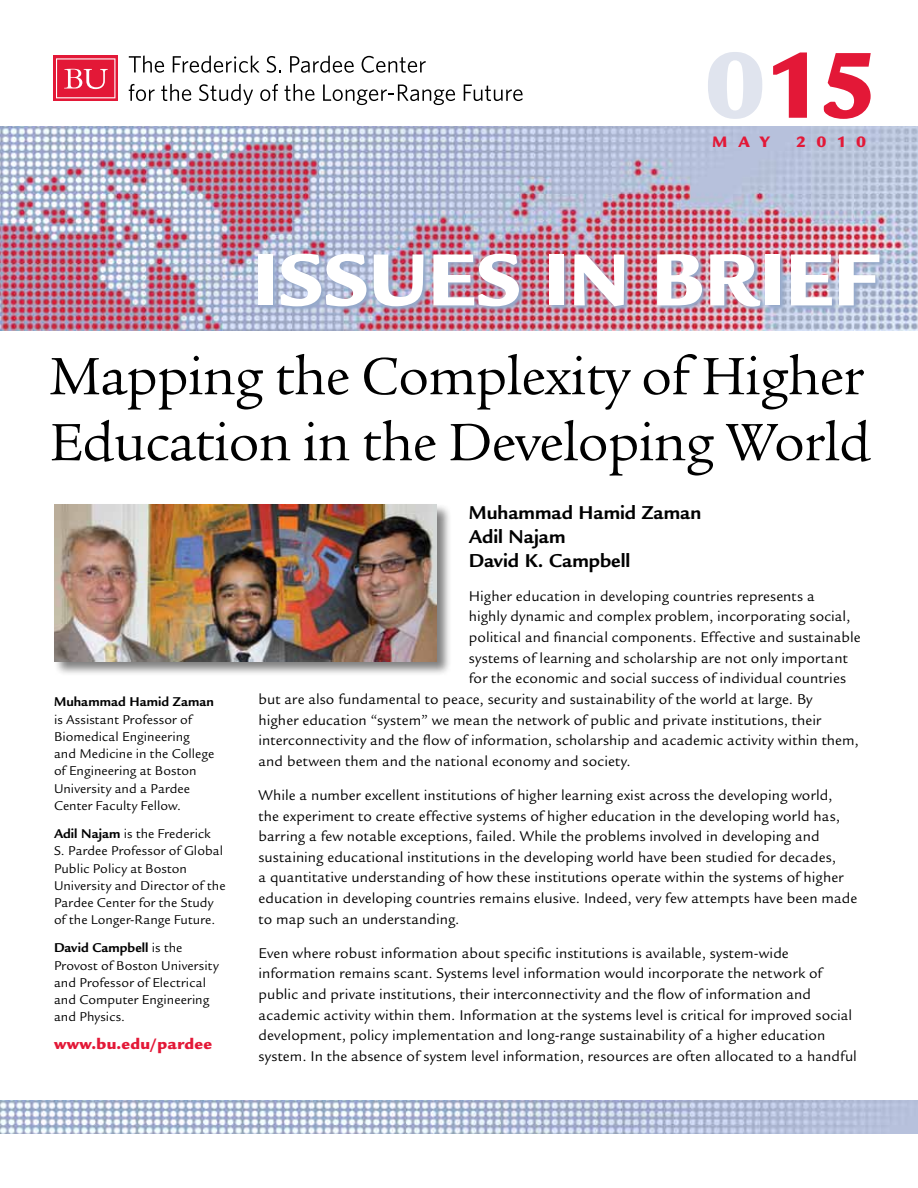
<style>
.page{position:relative;width:918px;height:1188px;background:#fff}
.page>*{position:absolute;margin:0;border:0;box-sizing:border-box;transform-origin:0 0}
.t1{font:900 102px "Legacy Sans";color:#e31837}
.t2{font:900 80.25px "Legacy Sans";color:#fff}
.t3{font:57px/66px "Legacy Serif";letter-spacing:-.015em;color:#000}
.t4{font:700 20.25px/24px "Legacy Sans";letter-spacing:-.005em;color:#000}
.t5{font:900 16.5px "Legacy Sans";letter-spacing:.015em;color:#e31837}
.t6{font:15.3px/20.5px "Legacy Sans";letter-spacing:.005em;color:#000}
.t7{font:13.8px/17.2px "Legacy Sans";letter-spacing:.005em;color:#000}
.t8{font:700 13.8px "Legacy Sans";letter-spacing:.005em;color:#000}
.s1{color:#e0e4ee}
.s2{font-weight:700}
</style>
<div class="page">
<div style="left:53px;top:503px;width:399px;height:174px;background:#000;opacity:.5"></div>
<img style="left:54px;top:504px;width:382px;height:157px">
<img style="left:0;top:127px;width:918px;height:203px">
<img style="left:258px;top:253px;width:628px;height:60px">
<svg style="left:53px;top:56px;width:65px;height:45px"></svg>
<svg style="left:56px;top:58px;width:59px;height:40px;background:#e7415a"></svg>
<svg style="left:129px;top:56px;width:35px;height:17px"></svg>
<svg style="left:173px;top:56px;width:87px;height:17px"></svg>
<svg style="left:267px;top:56px;width:14px;height:17px"></svg>
<svg style="left:290px;top:56px;width:64px;height:17px"></svg>
<svg style="left:362px;top:56px;width:64px;height:17px"></svg>
<svg style="left:129px;top:84px;width:26px;height:17px"></svg>
<svg style="left:161px;top:84px;width:30px;height:17px"></svg>
<svg style="left:199px;top:84px;width:54px;height:21px"></svg>
<svg style="left:260px;top:84px;width:18px;height:17px"></svg>
<svg style="left:285px;top:84px;width:29px;height:17px"></svg>
<svg style="left:323px;top:85px;width:132px;height:20px"></svg>
<svg style="left:464px;top:85px;width:59px;height:16px"></svg>
<img style="left:0;top:1101px;width:918px;height:33px">
<h1 class="t1" style="left:706px;top:25px;width:172px"><span class="s1">0</span>15</h1>
<p class="t5" style="left:712px;top:132px;width:59px">may</p>
<p class="t5" style="left:796px;top:132px;width:71px">2010</p>
<h2 class="t2" style="left:253px;top:232px;width:628px">Issues in Brief</h2>
<h3 class="t3" style="left:50px;top:344px;width:823px">Mapping the Complexity of Higher<br>Education in the Developing World</h3>
<p class="t8" style="left:54px;top:694px;width:162px">Muhammad Hamid Zaman</p>
<p class="t7" style="left:54px;top:711px;width:162px">is Assistant Professor of<br>Biomedical Engineering and Medicine in the College of Engineering at Boston<br>University and a Pardee<br>Center Faculty Fellow.</p>
<p class="t7" style="left:54px;top:825px;width:173px"><span class="s2">Adil Najam</span> is the Frederick<br>S. Pardee Professor of Global<br>Public Policy at Boston<br>University and Director of the<br>Pardee Center for the Study of the Longer-Range Future.</p>
<p class="t7" style="left:54px;top:939px;width:166px"><span class="s2">David Campbell</span> is the<br>Provost of Boston University and Professor of Electrical and Computer Engineering and Physics.</p>
<p class="t5" style="left:54px;top:1034px;width:160px">www.bu.edu/pardee</p>
<h3 class="t4" style="left:469px;top:500px;width:234px">Muhammad Hamid Zaman<br>Adil Najam<br>David K. Campbell</h3>
<p class="t6" style="left:469px;top:586px;width:347px">Higher education in developing countries represents a</p>
<p class="t6" style="left:469px;top:607px;width:383px">highly dynamic and complex problem, incorporating social,</p>
<p class="t6" style="left:469px;top:627px;width:393px">political and financial components. Effective and sustainable</p>
<p class="t6" style="left:469px;top:648px;width:380px">systems of learning and scholarship are not only important</p>
<p class="t6" style="left:469px;top:668px;width:379px">for the economic and social success of individual countries</p>
<p class="t6" style="left:259px;top:689px;width:555px">but are also fundamental to peace, security and sustainability of the world at large. By</p>
<p class="t6" style="left:259px;top:710px;width:564px">higher education “system” we mean the network of public and private institutions, their</p>
<p class="t6" style="left:259px;top:730px;width:602px">interconnectivity and the flow of information, scholarship and academic activity within them,</p>
<p class="t6" style="left:259px;top:751px;width:374px">and between them and the national economy and society.</p>
<p class="t6" style="left:259px;top:785px;width:600px">While a number excellent institutions of higher learning exist across the developing world,<br>the experiment to create effective systems of higher education in the developing world has, barring a few notable exceptions, failed. While the problems involved in developing and sustaining educational institutions in the developing world have been studied for decades,<br>a quantitative understanding of how these institutions operate within the systems of higher education in developing countries remains elusive. Indeed, very few attempts have been made to map such an understanding.</p>
<p class="t6" style="left:259px;top:943px;width:600px">Even where robust information about specific institutions is available, system-wide information remains scant. Systems level information would incorporate the network of public and private institutions, their interconnectivity and the flow of information and academic activity within them. Information at the systems level is critical for improved social development, policy implementation and long-range sustainability of a higher education system. In the absence of system level information, resources are often allocated to a handful</p>
</div>
